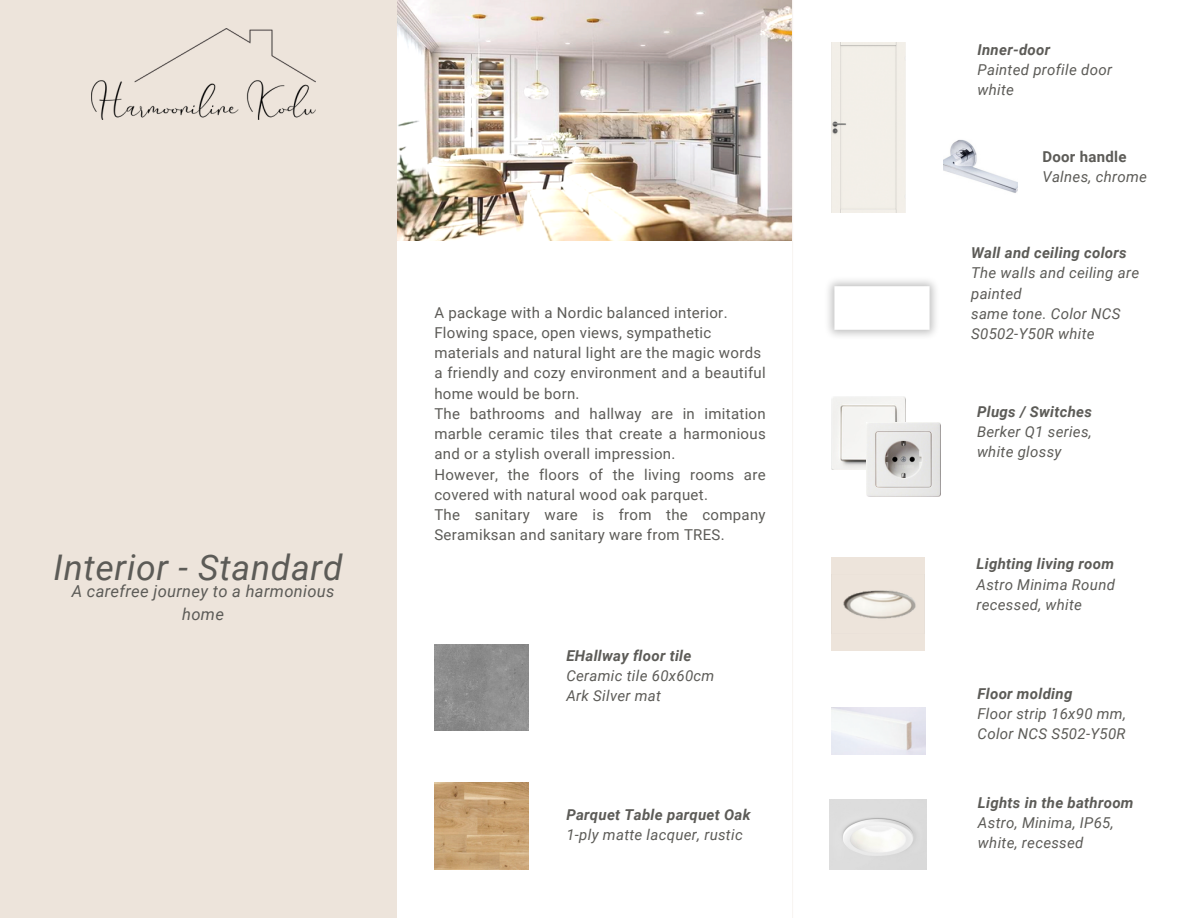
<style>
.page{position:relative;width:1188px;height:918px;background:#fff}
.page>*{position:absolute;margin:0;border:0;box-sizing:border-box;transform-origin:0 0}
.t1{font:italic 35.4px "Roboto";letter-spacing:.02em;color:#5c5b57}
.t2{font:italic 16.5px/22.5px "Roboto";letter-spacing:.02em;color:#5c5b57;text-align:center}
.t3{font:15px/20.2px "Roboto";letter-spacing:.02em;color:#5c5b57}
.t4{font:italic 15px/20.2px "Roboto";letter-spacing:.02em;color:#5c5b57}
.t5{font:italic 700 15px "Roboto";letter-spacing:.02em;color:#5c5b57}
.t6{font:700 15px "Roboto";letter-spacing:.02em;color:#5c5b57}
.s1{font-weight:700}
</style>
<div class="page">
<img style="left:397px;top:0;width:395px;height:240px">
<div style="left:0;top:0;width:397px;height:918px;background:#ede4db"></div>
<img style="left:434px;top:644px;width:95px;height:87px">
<img style="left:434px;top:783px;width:95px;height:86px">
<div style="left:831px;top:43px;width:75px;height:170px;background:#f2efe8"></div>
<img style="left:943px;top:140px;width:75px;height:53px">
<img style="left:831px;top:397px;width:75px;height:73px">
<img style="left:866px;top:423px;width:74px;height:74px">
<div style="left:831px;top:557px;width:94px;height:93px;background:#ede4db"></div>
<img style="left:843px;top:590px;width:73px;height:29px">
<img style="left:831px;top:707px;width:95px;height:47px">
<img style="left:828px;top:280px;width:108px;height:56px">
<hr style="left:792px;top:0;width:1px;height:918px;background:#ede4db">
<img style="left:830px;top:800px;width:97px;height:69px">
<img style="left:92px;top:29px;width:224px;height:91px">
<p class="t1" style="left:53px;top:547px;width:291px">Interior - Standard</p>
<p class="t2" style="left:72px;top:580px;width:264px">A carefree journey to a harmonious home</p>
<p class="t3" style="left:434px;top:302px;width:295px">A package with a Nordic balanced interior.</p>
<p class="t3" style="left:434px;top:323px;width:279px">Flowing space, open views, sympathetic</p>
<p class="t3" style="left:434px;top:343px;width:328px">materials and natural light are the magic words</p>
<p class="t3" style="left:434px;top:363px;width:333px">a friendly and cozy environment and a beautiful home would be born.</p>
<p class="t3" style="left:434px;top:404px;width:333px;text-align:justify">The bathrooms and hallway are in imitation marble ceramic tiles that create a harmonious and or a stylish overall impression.</p>
<p class="t3" style="left:434px;top:464px;width:333px">However, the floors of the living rooms are covered with natural wood oak parquet.</p>
<p class="t3" style="left:434px;top:505px;width:333px">The sanitary ware is from the company<br>Seramiksan and sanitary ware from TRES.</p>
<p class="t5" style="left:566px;top:647px;width:127px">EHallway floor tile</p>
<p class="t4" style="left:566px;top:666px;width:150px">Ceramic tile 60x60cm</p>
<p class="t4" style="left:566px;top:686px;width:96px">Ark Silver mat</p>
<p class="t4" style="left:566px;top:804px;width:186px"><span class="s1">Parquet Table parquet Oak<br></span>1-ply matte lacquer, rustic</p>
<p class="t5" style="left:978px;top:41px;width:74px">Inner-door</p>
<p class="t4" style="left:978px;top:60px;width:136px">Painted profile door white</p>
<p class="t6" style="left:1042px;top:148px;width:86px">Door handle</p>
<p class="t4" style="left:1042px;top:167px;width:106px">Valnes, chrome</p>
<p class="t5" style="left:971px;top:244px;width:157px">Wall and ceiling colors</p>
<p class="t4" style="left:971px;top:263px;width:169px">The walls and ceiling are painted</p>
<p class="t4" style="left:971px;top:304px;width:151px">same tone. Color NCS</p>
<p class="t4" style="left:971px;top:324px;width:125px">S0502-Y50R white</p>
<p class="t5" style="left:977px;top:403px;width:116px">Plugs / Switches</p>
<p class="t4" style="left:977px;top:422px;width:116px">Berker Q1 series,</p>
<p class="t4" style="left:977px;top:442px;width:86px">white glossy</p>
<p class="t5" style="left:977px;top:555px;width:139px">Lighting living room</p>
<p class="t4" style="left:977px;top:574px;width:140px">Astro Minima Round</p>
<p class="t4" style="left:977px;top:595px;width:107px">recessed, white</p>
<p class="t5" style="left:978px;top:685px;width:96px">Floor molding</p>
<p class="t4" style="left:978px;top:704px;width:150px">Floor strip 16x90 mm,</p>
<p class="t4" style="left:978px;top:724px;width:150px">Color NCS S502-Y50R</p>
<p class="t5" style="left:978px;top:794px;width:157px">Lights in the bathroom</p>
<p class="t4" style="left:978px;top:813px;width:137px">Astro, Minima, IP65,</p>
<p class="t4" style="left:978px;top:833px;width:107px">white, recessed</p>
</div>
